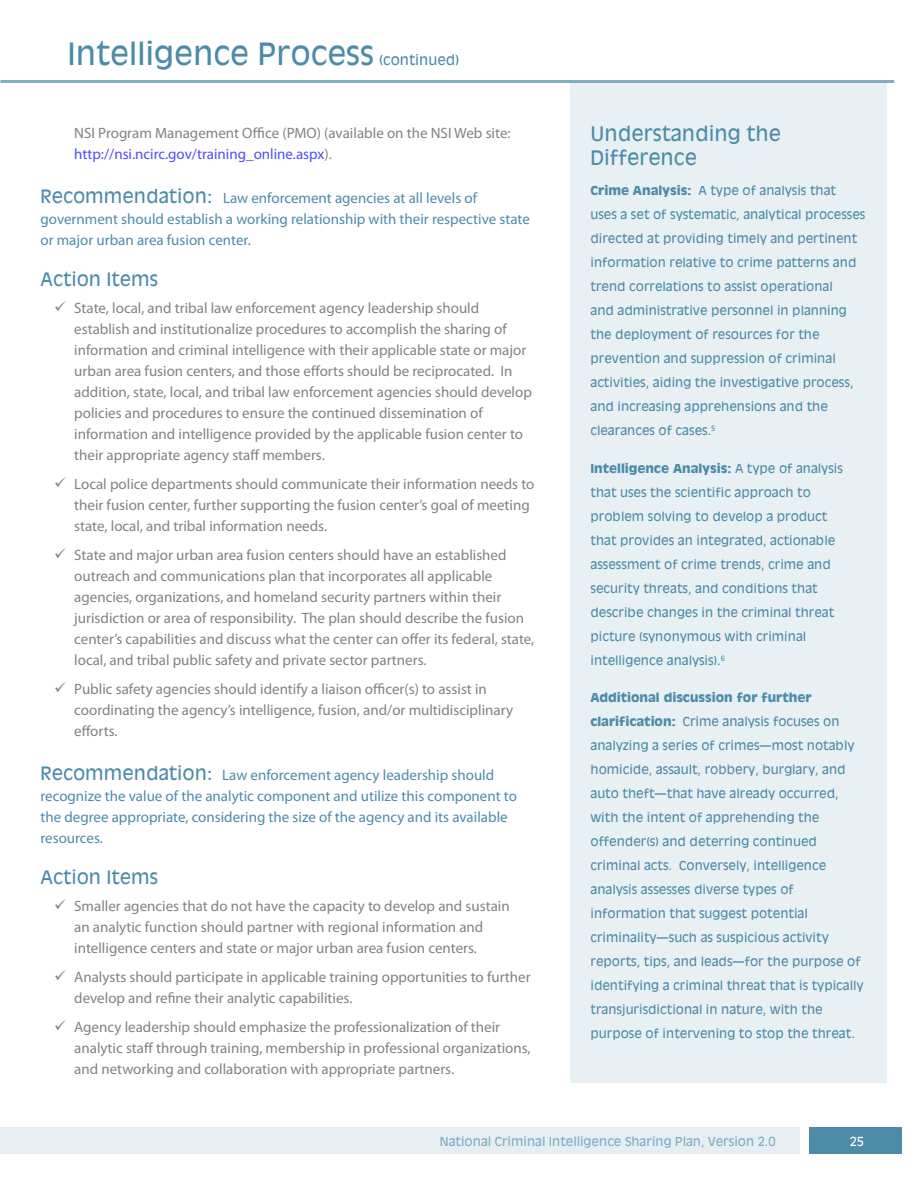
<style>
.page{position:relative;width:918px;height:1188px;background:#fff}
.page>*{position:absolute;margin:0;border:0;box-sizing:border-box;transform-origin:0 0}
.enabler_titles{font:30px "Antique Olive";color:#4d8ba9}
.subhead_one{font:19.5px/23.4px "Antique Olive";color:#4d8ba9}
.new_action_items_sub{font:18px "Antique Olive";color:#4d8ba9}
.new_action_items_bul{font:15px/21px "Myriad Pro";color:#808285}
.new_recommendations{font:15px/21px "Myriad Pro";color:#4d8ba9}
.enabler_titles-2{font:13.5px "Antique Olive";color:#4d8ba9}
.caption_small{font:12px/24px "Antique Olive";color:#4d8ba9}
.t1{font:12px "Antique Olive";color:#80acc1}
.t2{font:12px "Antique Olive";color:#fff}
.s1{color:#4d4dff}
.s2{font-family:"Antique Olive";font-size:18px}
.s3{font-weight:700}
</style>
<div class="page">
<div style="left:809px;top:1128px;width:93px;height:26px;background:#4d8ba9"></div>
<div style="left:0;top:1128px;width:799px;height:26px;background:#e6eef3"></div>
<div style="left:570px;top:81px;width:317px;height:1002px;background:#e8f0f4"></div>
<hr style="left:0;top:80px;width:894px;height:3px;background:#80acc1">
<p class="enabler_titles" style="left:68px;top:34px;width:308px">Intelligence Process</p>
<p class="enabler_titles-2" style="left:379px;top:51px;width:82px">(continued)</p>
<p class="new_action_items_bul" style="left:74px;top:122px;width:438px">NSI Program Management Office (PMO) (available on the NSI Web site: <span class="s1">http://nsi.ncirc.gov/training_online.aspx</span>).</p>
<p class="new_recommendations" style="left:40px;top:187px;width:491px"><span class="s2">Recommendation:</span> Law enforcement agencies at all levels of government should establish a working relationship with their respective state or major urban area fusion center.</p>
<p class="new_action_items_sub" style="left:40px;top:268px;width:119px">Action Items</p>
<p class="new_action_items_bul" style="left:74px;top:297px;width:459px">State, local, and tribal law enforcement agency leadership should establish and institutionalize procedures to accomplish the sharing of information and criminal intelligence with their applicable state or major urban area fusion centers, and those efforts should be reciprocated. In addition, state, local, and tribal law enforcement agencies should develop policies and procedures to ensure the continued dissemination of information and intelligence provided by the applicable fusion center to their appropriate agency staff members.</p>
<p class="new_action_items_bul" style="left:74px;top:473px;width:462px">Local police departments should communicate their information needs to their fusion center, further supporting the fusion center’s goal of meeting state, local, and tribal information needs.</p>
<p class="new_action_items_bul" style="left:74px;top:544px;width:462px">State and major urban area fusion centers should have an established outreach and communications plan that incorporates all applicable agencies, organizations, and homeland security partners within their jurisdiction or area of responsibility. The plan should describe the fusion center’s capabilities and discuss what the center can offer its federal, state, local, and tribal public safety and private sector partners.</p>
<p class="new_action_items_bul" style="left:74px;top:678px;width:440px">Public safety agencies should identify a liaison officer(s) to assist in coordinating the agency’s intelligence, fusion, and/or multidisciplinary efforts.</p>
<p class="new_recommendations" style="left:40px;top:764px;width:478px"><span class="s2">Recommendation:</span> Law enforcement agency leadership should recognize the value of the analytic component and utilize this component to the degree appropriate, considering the size of the agency and its available resources.</p>
<p class="new_action_items_sub" style="left:40px;top:866px;width:119px">Action Items</p>
<p class="new_action_items_bul" style="left:74px;top:895px;width:437px">Smaller agencies that do not have the capacity to develop and sustain an analytic function should partner with regional information and intelligence centers and state or major urban area fusion centers.</p>
<p class="new_action_items_bul" style="left:74px;top:966px;width:458px">Analysts should participate in applicable training opportunities to further develop and refine their analytic capabilities.</p>
<p class="new_action_items_bul" style="left:74px;top:1016px;width:458px">Agency leadership should emphasize the professionalization of their analytic staff through training, membership in professional organizations, and networking and collaboration with appropriate partners.</p>
<p class="subhead_one" style="left:590px;top:122px;width:192px">Understanding the<br>Difference</p>
<p class="caption_small" style="left:590px;top:179px;width:277px"><span class="s3">Crime Analysis:</span> A type of analysis that uses a set of systematic, analytical processes directed at providing timely and pertinent information relative to crime patterns and trend correlations to assist operational<br>and administrative personnel in planning the deployment of resources for the prevention and suppression of criminal activities, aiding the investigative process, and increasing apprehensions and the clearances of cases.<sup>5</sup></p>
<p class="caption_small" style="left:590px;top:456px;width:254px"><span class="s3">Intelligence Analysis:</span> A type of analysis that uses the scientific approach to problem solving to develop a product that provides an integrated, actionable assessment of crime trends, crime and security threats, and conditions that describe changes in the criminal threat picture (synonymous with criminal intelligence analysis).<sup>6</sup></p>
<p class="caption_small" style="left:590px;top:686px;width:275px"><span class="s3">Additional discussion for further clarification:</span> Crime analysis focuses on analyzing a series of crimes—most notably homicide, assault, robbery, burglary, and auto theft—that have already occurred, with the intent of apprehending the offender(s) and deterring continued criminal acts. Conversely, intelligence analysis assesses diverse types of information that suggest potential criminality—such as suspicious activity reports, tips, and leads—for the purpose of identifying a criminal threat that is typically transjurisdictional in nature, with the purpose of intervening to stop the threat.</p>
<p class="t1" style="left:440px;top:1133px;width:337px">National Criminal Intelligence Sharing Plan, Version 2.0</p>
<p class="t2" style="left:850px;top:1133px;width:16px">25</p>
</div>
